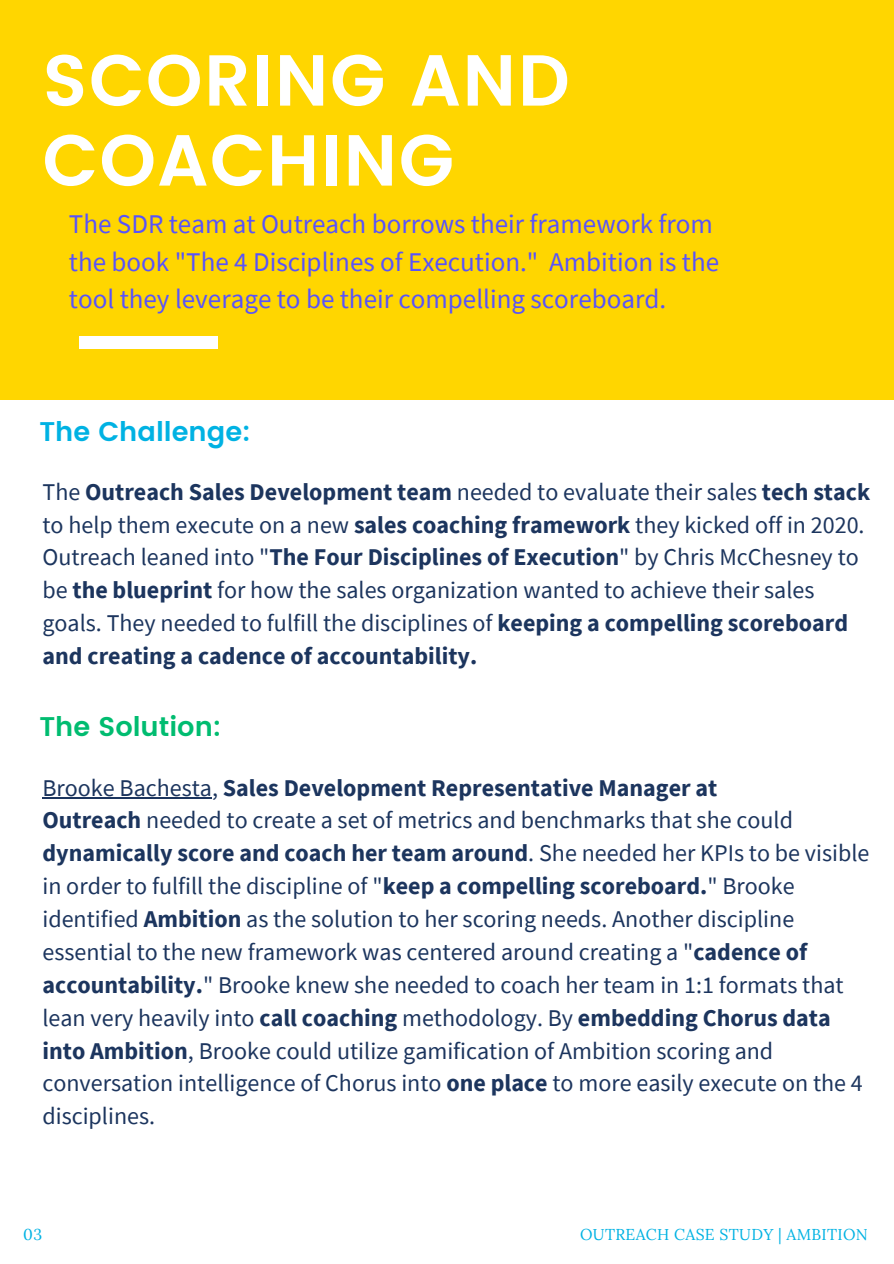
<style>
.page{position:relative;width:894px;height:1264px;background:#fff}
.page>*{position:absolute;margin:0;border:0;box-sizing:border-box;transform-origin:0 0}
.t1{font:600 72px/79.9px "Poppins";letter-spacing:.02em;color:#fff}
.t2{font:27px/37.2px "Source Sans Pro";color:#5853fb}
.t3{font:600 27px "Poppins";color:#00b2e3}
.t4{font:600 27px "Poppins";color:#00bc70}
.t5{font:24px/32.8px "Source Sans Pro";color:#1c355e}
.t6{font:15.75px "Lora";letter-spacing:.02em;color:#00b2e3}
.s1{font-weight:700}
</style>
<div class="page">
<div style="left:0;top:0;width:893px;height:400px;background:#ffd600"></div>
<div style="left:79px;top:336px;width:139px;height:12px;background:#fff"></div>
<hr style="left:42px;top:797px;width:170px;height:2px;background:#1c355e">
<p class="t1" style="left:42px;top:41px;width:528px">SCORING AND<br>COACHING</p>
<p class="t2" style="left:69px;top:205px;width:651px">The SDR team at Outreach borrows their framework from the book "The 4 Disciplines of Execution." Ambition is the tool they leverage to be their compelling scoreboard.</p>
<p class="t3" style="left:39px;top:416px;width:212px">The Challenge:</p>
<p class="t5" style="left:42px;top:474px;width:829px">The <span class="s1">Outreach Sales Development team</span> needed to evaluate their sales <span class="s1">tech stack </span>to help them execute on a new <span class="s1">sales coaching framework</span> they kicked off in 2020.<br>Outreach leaned into "<span class="s1">The Four Disciplines of Execution</span>" by Chris McChesney to be <span class="s1">the blueprint</span> for how the sales organization wanted to achieve their sales goals. They needed to fulfill the disciplines of <span class="s1">keeping a compelling scoreboard and creating a cadence of accountability.</span></p>
<p class="t4" style="left:39px;top:711px;width:183px">The Solution:</p>
<p class="t5" style="left:42px;top:770px;width:828px">Brooke Bachesta, <span class="s1">Sales Development Representative Manager at<br>Outreach</span> needed to create a set of metrics and benchmarks that she could <span class="s1">dynamically score and coach her team around</span>. She needed her KPIs to be visible in order to fulfill the discipline of "<span class="s1">keep a compelling scoreboard.</span>" Brooke identified <span class="s1">Ambition</span> as the solution to her scoring needs. Another discipline essential to the new framework was centered around creating a "<span class="s1">cadence of accountability.</span>" Brooke knew she needed to coach her team in 1:1 formats that lean very heavily into <span class="s1">call coaching</span> methodology. By <span class="s1">embedding Chorus data into Ambition</span>, Brooke could utilize gamification of Ambition scoring and conversation intelligence of Chorus into <span class="s1">one place</span> to more easily execute on the 4 disciplines.</p>
<p class="t6" style="left:23px;top:1224px;width:20px">03</p>
<p class="t6" style="left:580px;top:1224px;width:289px">OUTREACH CASE STUDY | AMBITION</p>
</div>
